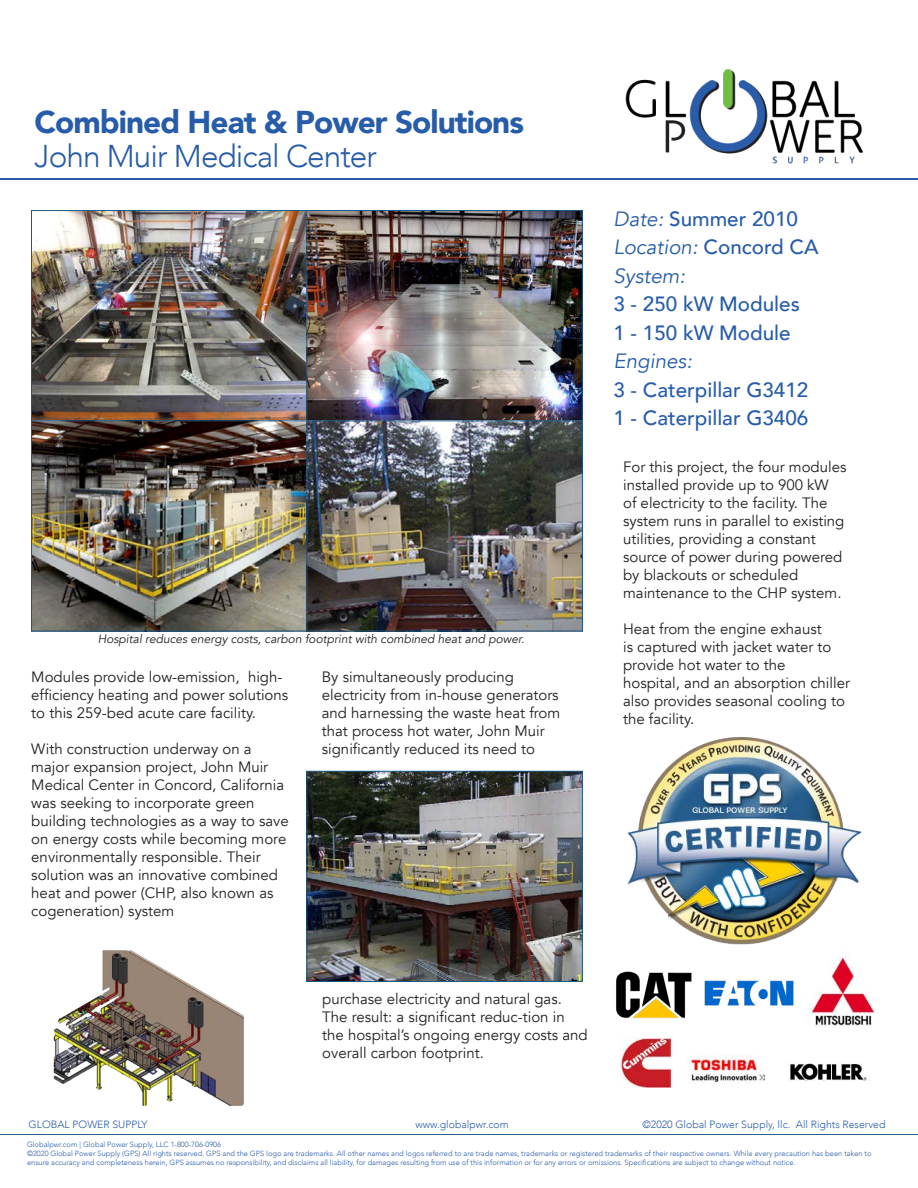
<style>
.page{position:relative;width:918px;height:1188px;background:#fff}
.page>*{position:absolute;margin:0;border:0;box-sizing:border-box;transform-origin:0 0}
.t1{font:900 31.5px/34.5px "Avenir";letter-spacing:-.03em;color:#275caa}
.t2{font:500 20.7px "Avenir";color:#275caa}
.t3{font:italic 20.7px "Avenir";color:#275caa}
.t4{font:15px/18px "Avenir";color:#231f20}
.t5{font:italic 12px "Avenir";color:#231f20}
.t6{font:300 10.5px "Avenir";color:#2a5caa}
.t7{font:300 7.5px/9px "Avenir";color:#2a5caa}
.s1{font-weight:300}
.s2{font-weight:400;font-style:italic}
.s3{font-weight:500;font-style:normal}
</style>
<div class="page">
<img style="left:33px;top:212px;width:548px;height:417px">
<div style="left:31px;top:210px;width:276px;height:211px;border:1px solid #1d5985"></div>
<div style="left:307px;top:210px;width:276px;height:211px;border:1px solid #1d5985"></div>
<div style="left:31px;top:421px;width:276px;height:210px;border:1px solid #1d5985"></div>
<div style="left:307px;top:421px;width:276px;height:210px;border:1px solid #1d5985"></div>
<img style="left:627px;top:737px;width:235px;height:208px">
<img style="left:53px;top:950px;width:191px;height:156px">
<img style="left:309px;top:773px;width:272px;height:207px">
<div style="left:307px;top:771px;width:276px;height:211px;border:1px solid #1d5985"></div>
<hr style="left:0;top:1135px;width:918px;height:1px;background:#296094">
<img style="left:625px;top:69px;width:238px;height:95px">
<hr style="left:0;top:178px;width:918px;height:2px;background:#2a5caa">
<img style="left:704px;top:981px;width:90px;height:25px">
<img style="left:810px;top:955px;width:66px;height:72px">
<img style="left:616px;top:971px;width:76px;height:48px">
<img style="left:689px;top:1056px;width:75px;height:27px">
<img style="left:620px;top:1038px;width:50px;height:50px">
<img style="left:790px;top:1063px;width:77px;height:17px">
<p class="t1" style="left:35px;top:103px;width:491px">Combined Heat &amp; Power Solutions<br><span class="s1">John Muir Medical Center</span></p>
<p class="t5" style="left:98px;top:632px;width:428px">Hospital reduces energy costs, carbon footprint with combined heat and power.</p>
<p class="t4" style="left:31px;top:668px;width:258px">Modules provide low-emission, high&shy;efficiency heating and power solutions to this 259-bed acute care facility.</p>
<p class="t4" style="left:31px;top:740px;width:259px">With construction underway on a major expansion project, John Muir Medical Center in Concord, California was seeking to incorporate green building technologies as a way to save on energy costs while becoming more environmentally responsible. Their solution was an innovative combined heat and power (CHP, also known as cogeneration) system</p>
<p class="t4" style="left:322px;top:668px;width:240px">By simultaneously producing electricity from in-house generators and harnessing the waste heat from that process hot water, John Muir significantly reduced its need to</p>
<p class="t2" style="left:613px;top:201px;width:186px"><span class="s2">Date:</span> Summer 2010</p>
<p class="t3" style="left:613px;top:235px;width:207px">Location: <span class="s3">Concord CA</span></p>
<p class="t3" style="left:613px;top:263px;width:73px">System:</p>
<p class="t2" style="left:613px;top:286px;width:188px">3 - 250 kW Modules</p>
<p class="t2" style="left:613px;top:315px;width:179px">1 - 150 kW Module</p>
<p class="t3" style="left:613px;top:349px;width:80px">Engines:</p>
<p class="t2" style="left:613px;top:372px;width:196px">3 - Caterpillar G3412</p>
<p class="t2" style="left:613px;top:400px;width:196px">1 - Caterpillar G3406</p>
<p class="t4" style="left:623px;top:458px;width:225px">For this project, the four modules installed provide up to 900 kW<br>of electricity to the facility. The system runs in parallel to existing utilities, providing a constant source of power during powered by blackouts or scheduled maintenance to the CHP system.</p>
<p class="t4" style="left:623px;top:620px;width:228px">Heat from the engine exhaust<br>is captured with jacket water to provide hot water to the<br>hospital, and an absorption chiller also provides seasonal cooling to the facility.</p>
<p class="t4" style="left:322px;top:990px;width:267px">purchase electricity and natural gas.<br>The result: a significant reduc-tion in the hospital’s ongoing energy costs and overall carbon footprint.</p>
<p class="t6" style="left:29px;top:1118px;width:121px">GLOBAL POWER SUPPLY</p>
<p class="t6" style="left:416px;top:1118px;width:95px">www.globalpwr.com</p>
<p class="t6" style="left:643px;top:1118px;width:245px">©2020 Global Power Supply, llc. All Rights Reserved</p>
<p class="t7" style="left:27px;top:1140px;width:846px">Globalpwr.com | Global Power Supply, LLC 1-800-706-0906<br>©2020 Global Power Supply (GPS) All rights reserved. GPS and the GPS logo are trademarks. All other names and logos referred to are trade names, trademarks or registered trademarks of their respective owners. While every precaution has been taken to ensure accuracy and completeness herein, GPS assumes no responsibility, and disclaims all liability, for damages resulting from use of this information or for any errors or omissions. Specifications are subject to change without notice.</p>
</div>
